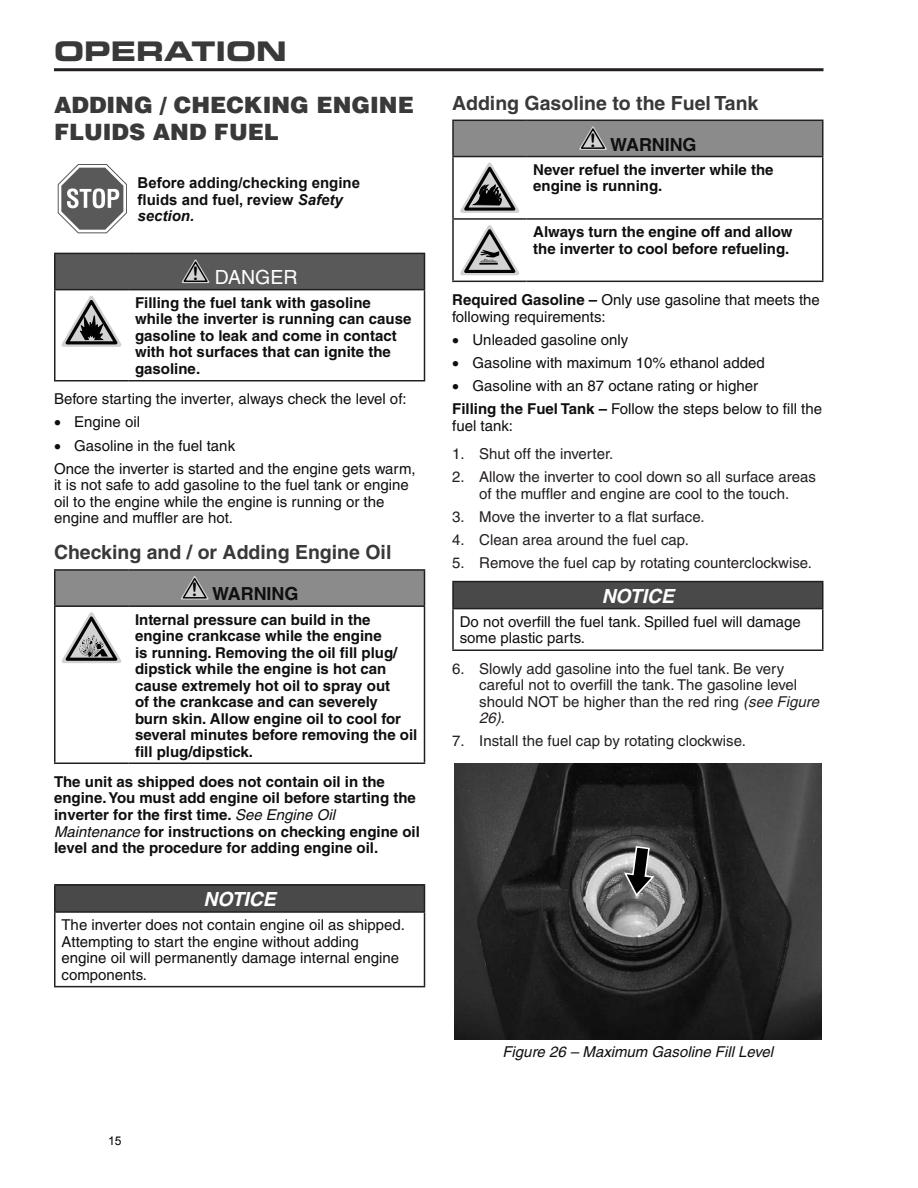
<style>
.page{position:relative;width:918px;height:1188px;background:#fff}
.page>*{position:absolute;margin:0;border:0;box-sizing:border-box;transform-origin:0 0}
.t1{font:27px "Eurostile Bold Extended Two";color:#393939}
.t2{font:900 22.5px/27px "Helvetica";color:#393939}
.t3{font:700 19.5px "Helvetica";color:#393939}
.t4{font:italic 700 19.5px "Helvetica";letter-spacing:-.005em;color:#fff}
.t5{font:19.5px "Helvetica";color:#fff}
.t6{font:700 18px "Helvetica";letter-spacing:-.005em;color:#0f0f0f}
.t7{font:700 15px/16.5px "Helvetica";color:#0f0f0f}
.t8{font:15px/16.5px "Helvetica";color:#0f0f0f}
.t9{font:15px/16.5px "Helvetica";color:#231f20;text-align:center}
.t10{font:700 15px/16.5px "Arial";color:#0f0f0f}
.t11{font:italic 15px "Helvetica";color:#0f0f0f}
.t12{font:12px "Arial";color:#000}
.s1{font-style:italic}
.s2{font-weight:400;font-style:italic}
.s3{font-weight:700}
</style>
<div class="page">
<hr style="left:54px;top:68px;width:770px;height:3px;background:#231f20">
<svg style="left:58px;top:164px;width:69px;height:69px"></svg>
<div style="left:55px;top:253px;width:369px;height:37px;background:#595959"></div>
<hr style="left:54px;top:253px;width:74px;height:1px;background:#231f20">
<hr style="left:54px;top:254px;width:2px;height:35px;background:#231f20">
<hr style="left:128px;top:253px;width:297px;height:1px;background:#231f20">
<hr style="left:424px;top:254px;width:1px;height:35px;background:#231f20">
<hr style="left:54px;top:289px;width:74px;height:1px;background:#231f20">
<hr style="left:54px;top:290px;width:2px;height:90px;background:#231f20">
<hr style="left:128px;top:289px;width:297px;height:1px;background:#231f20">
<hr style="left:424px;top:290px;width:1px;height:90px;background:#231f20">
<hr style="left:54px;top:380px;width:74px;height:1px;background:#231f20">
<hr style="left:128px;top:380px;width:297px;height:1px;background:#231f20">
<svg style="left:182px;top:259px;width:28px;height:25px"></svg>
<svg style="left:61px;top:296px;width:61px;height:51px"></svg>
<div style="left:55px;top:570px;width:369px;height:36px;background:#8b8b8b"></div>
<hr style="left:54px;top:569px;width:74px;height:2px;background:#231f20">
<hr style="left:54px;top:571px;width:2px;height:34px;background:#231f20">
<hr style="left:128px;top:569px;width:297px;height:2px;background:#231f20">
<hr style="left:424px;top:571px;width:1px;height:34px;background:#231f20">
<hr style="left:54px;top:605px;width:74px;height:2px;background:#231f20">
<hr style="left:54px;top:607px;width:2px;height:156px;background:#231f20">
<hr style="left:128px;top:605px;width:297px;height:2px;background:#231f20">
<hr style="left:424px;top:607px;width:1px;height:156px;background:#231f20">
<hr style="left:54px;top:763px;width:74px;height:1px;background:#231f20">
<hr style="left:128px;top:763px;width:297px;height:1px;background:#231f20">
<svg style="left:181px;top:576px;width:28px;height:24px"></svg>
<svg style="left:62px;top:612px;width:59px;height:51px"></svg>
<div style="left:55px;top:885px;width:369px;height:27px;background:#494949"></div>
<hr style="left:54px;top:884px;width:371px;height:2px;background:#231f20">
<hr style="left:54px;top:886px;width:2px;height:25px;background:#231f20">
<svg style="left:424px;top:886px;width:1px;height:25px"></svg>
<hr style="left:54px;top:911px;width:371px;height:2px;background:#231f20">
<hr style="left:54px;top:913px;width:2px;height:73px;background:#231f20">
<hr style="left:424px;top:913px;width:1px;height:73px;background:#231f20">
<hr style="left:54px;top:986px;width:371px;height:1px;background:#231f20">
<div style="left:453px;top:120px;width:370px;height:37px;background:#8b8b8b"></div>
<hr style="left:452px;top:120px;width:74px;height:1px;background:#231f20">
<hr style="left:452px;top:121px;width:2px;height:35px;background:#231f20">
<hr style="left:526px;top:120px;width:297px;height:1px;background:#231f20">
<hr style="left:822px;top:121px;width:1px;height:35px;background:#231f20">
<hr style="left:452px;top:157px;width:2px;height:61px;background:#231f20">
<hr style="left:822px;top:157px;width:1px;height:61px;background:#231f20">
<hr style="left:452px;top:220px;width:2px;height:61px;background:#231f20">
<hr style="left:822px;top:220px;width:1px;height:61px;background:#231f20">
<hr style="left:452px;top:281px;width:74px;height:1px;background:#231f20">
<hr style="left:526px;top:281px;width:297px;height:1px;background:#231f20">
<hr style="left:452px;top:156px;width:74px;height:1px;background:#231f20">
<hr style="left:526px;top:156px;width:297px;height:1px;background:#231f20">
<hr style="left:452px;top:218px;width:74px;height:2px;background:#231f20">
<hr style="left:526px;top:218px;width:297px;height:2px;background:#231f20">
<svg style="left:579px;top:126px;width:28px;height:24px"></svg>
<svg style="left:460px;top:163px;width:59px;height:50px"></svg>
<svg style="left:460px;top:225px;width:59px;height:50px"></svg>
<div style="left:453px;top:582px;width:370px;height:27px;background:#494949"></div>
<hr style="left:452px;top:581px;width:371px;height:1px;background:#231f20">
<hr style="left:452px;top:582px;width:2px;height:26px;background:#231f20">
<svg style="left:822px;top:582px;width:1px;height:26px"></svg>
<hr style="left:452px;top:608px;width:371px;height:1px;background:#231f20">
<hr style="left:452px;top:609px;width:2px;height:40px;background:#231f20">
<hr style="left:822px;top:609px;width:1px;height:40px;background:#231f20">
<hr style="left:452px;top:649px;width:371px;height:2px;background:#231f20">
<img style="left:454px;top:764px;width:368px;height:276px">
<svg style="left:623px;top:845px;width:33px;height:53px;background:#6d6d6d"></svg>
<h1 class="t1" style="left:54px;top:33px;width:234px">OPERATION</h1>
<h2 class="t2" style="left:54px;top:90px;width:361px">ADDING / CHECKING ENGINE<br>FLUIDS AND FUEL</h2>
<p class="t10" style="left:138px;top:175px;width:224px">Before adding/checking engine fluids and fuel, review <span class="s1">Safety section.</span></p>
<h3 class="t5" style="left:192px;top:266px;width:107px"><sup>!</sup> DANGER</h3>
<p class="t7" style="left:135px;top:294px;width:278px">Filling the fuel tank with gasoline while the inverter is running can cause gasoline to leak and come in contact with hot surfaces that can ignite the gasoline.</p>
<p class="t8" style="left:54px;top:391px;width:354px">Before starting the inverter, always check the level of:</p>
<p class="t8" style="left:54px;top:414px;width:88px">• Engine oil</p>
<p class="t8" style="left:54px;top:434px;width:363px;line-height:23.2px">• Gasoline in the fuel tank<br>Once the inverter is started and the engine gets warm,</p>
<p class="t8" style="left:54px;top:477px;width:356px">it is not safe to add gasoline to the fuel tank or engine oil to the engine while the engine is running or the engine and muffler are hot.</p>
<h3 class="t3" style="left:54px;top:540px;width:339px">Checking and / or Adding Engine Oil</h3>
<p class="t6" style="left:192px;top:583px;width:108px"><sup>!</sup> WARNING</p>
<p class="t7" style="left:135px;top:611px;width:284px">Internal pressure can build in the engine crankcase while the engine<br>is running. Removing the oil fill plug/ dipstick while the engine is hot can cause extremely hot oil to spray out<br>of the crankcase and can severely<br>burn skin. Allow engine oil to cool for several minutes before removing the oil fill plug/dipstick.</p>
<p class="t7" style="left:54px;top:773px;width:367px">The unit as shipped does not contain oil in the engine. You must add engine oil before starting the inverter for the first time. <span class="s2">See Engine Oil Maintenance</span> for instructions on checking engine oil level and the procedure for adding engine oil.</p>
<h3 class="t4" style="left:203px;top:887px;width:74px">NOTICE</h3>
<p class="t8" style="left:62px;top:917px;width:345px">The inverter does not contain engine oil as shipped.<br>Attempting to start the engine without adding engine oil will permanently damage internal engine components.</p>
<p class="t12" style="left:108px;top:1133px;width:15px">15</p>
<h3 class="t3" style="left:452px;top:91px;width:308px">Adding Gasoline to the Fuel Tank</h3>
<p class="t6" style="left:590px;top:133px;width:108px"><sup>!</sup> WARNING</p>
<p class="t7" style="left:533px;top:161px;width:242px">Never refuel the inverter while the engine is running.</p>
<p class="t7" style="left:533px;top:224px;width:261px">Always turn the engine off and allow the inverter to cool before refueling.</p>
<p class="t8" style="left:452px;top:292px;width:369px"><span class="s3">Required Gasoline –</span> Only use gasoline that meets the following requirements:</p>
<p class="t8" style="left:452px;top:331px;width:178px">• Unleaded gasoline only</p>
<p class="t8" style="left:452px;top:354px;width:314px">• Gasoline with maximum 10% ethanol added</p>
<p class="t8" style="left:452px;top:374px;width:371px;line-height:23.2px">• Gasoline with an 87 octane rating or higher<br><span class="s3">Filling the Fuel Tank –</span> Follow the steps below to fill the</p>
<p class="t8" style="left:452px;top:417px;width:62px">fuel tank:</p>
<p class="t9" style="left:452px;top:446px;width:163px">1. Shut off the inverter.</p>
<p class="t9" style="left:452px;top:469px;width:365px">2. Allow the inverter to cool down so all surface areas of the muffler and engine are cool to the touch.</p>
<p class="t9" style="left:452px;top:508px;width:254px">3. Move the inverter to a flat surface.</p>
<p class="t9" style="left:452px;top:531px;width:238px">4. Clean area around the fuel cap.</p>
<p class="t9" style="left:452px;top:554px;width:361px">5. Remove the fuel cap by rotating counterclockwise.</p>
<h3 class="t4" style="left:602px;top:584px;width:74px">NOTICE</h3>
<p class="t8" style="left:460px;top:613px;width:343px">Do not overfill the fuel tank. Spilled fuel will damage some plastic parts.</p>
<p class="t9" style="left:479px;top:660px;width:341px;text-align:left;text-indent:-27px">6. Slowly add gasoline into the fuel tank. Be very careful not to overfill the tank. The gasoline level should NOT be higher than the red ring <span class="s1">(see Figure 26)</span>.</p>
<p class="t9" style="left:452px;top:733px;width:295px">7. Install the fuel cap by rotating clockwise.</p>
<p class="t11" style="left:502px;top:1043px;width:272px">Figure 26 – Maximum Gasoline Fill Level</p>
</div>
